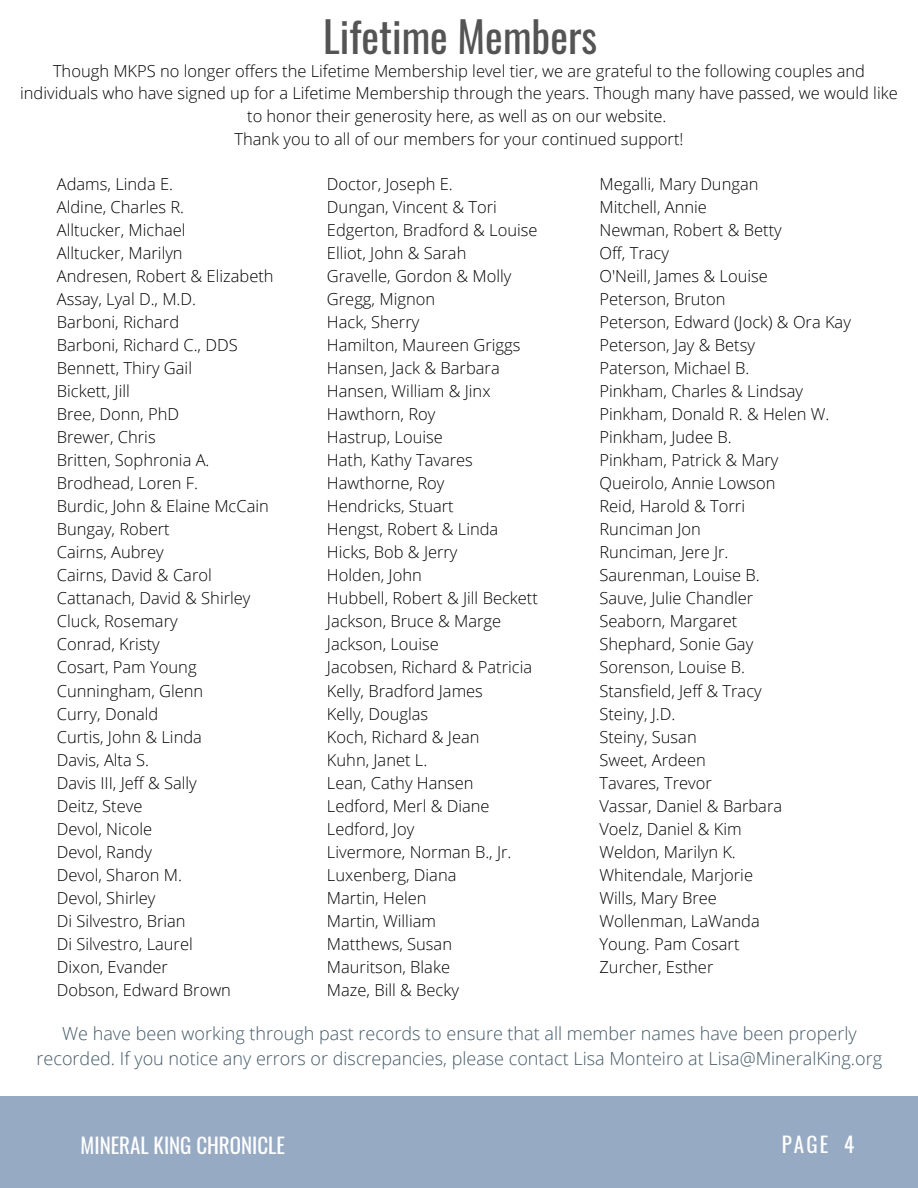
<style>
.page{position:relative;width:918px;height:1188px;background:#fff}
.page>*{position:absolute;margin:0;border:0;box-sizing:border-box;transform-origin:0 0}
.t1{font:42px "Oswald";color:#545454}
.t2{font:21px "Oswald";color:#fff}
.t3{font:300 18px/24.8px "Open Sans";color:#435967;text-align:center}
.t4{font:300 16.5px/23px "Open Sans";color:#000}
</style>
<div class="page">
<div style="left:0;top:1097px;width:918px;height:91px;background:#97aac3"></div>
<h1 class="t1" style="left:323px;top:0;width:276px">Lifetime Members</h1>
<p class="t4" style="left:20px;top:59px;width:879px;line-height:22.5px;text-align:center">Though MKPS no longer offers the Lifetime Membership level tier, we are grateful to the following couples and individuals who have signed up for a Lifetime Membership through the years. Though many have passed, we would like to honor their generosity here, as well as on our website.<br>Thank you to all of our members for your continued support!</p>
<p class="t4" style="left:57px;top:172px;width:218px">Adams, Linda E.<br>Aldine, Charles R.<br>Alltucker, Michael<br>Alltucker, Marilyn<br>Andresen, Robert &amp; Elizabeth<br>Assay, Lyal D., M.D.<br>Barboni, Richard<br>Barboni, Richard C., DDS<br>Bennett, Thiry Gail<br>Bickett, Jill<br>Bree, Donn, PhD<br>Brewer, Chris<br>Britten, Sophronia A.<br>Brodhead, Loren F.<br>Burdic, John &amp; Elaine McCain<br>Bungay, Robert<br>Cairns, Aubrey<br>Cairns, David &amp; Carol<br>Cattanach, David &amp; Shirley<br>Cluck, Rosemary<br>Conrad, Kristy<br>Cosart, Pam Young<br>Cunningham, Glenn<br>Curry, Donald<br>Curtis, John &amp; Linda<br>Davis, Alta S.<br>Davis III, Jeff &amp; Sally<br>Deitz, Steve<br>Devol, Nicole<br>Devol, Randy<br>Devol, Sharon M.<br>Devol, Shirley<br>Di Silvestro, Brian<br>Di Silvestro, Laurel<br>Dixon, Evander<br>Dobson, Edward Brown</p>
<p class="t4" style="left:327px;top:172px;width:213px">Doctor, Joseph E.<br>Dungan, Vincent &amp; Tori<br>Edgerton, Bradford &amp; Louise<br>Elliot, John &amp; Sarah<br>Gravelle, Gordon &amp; Molly<br>Gregg, Mignon<br>Hack, Sherry<br>Hamilton, Maureen Griggs<br>Hansen, Jack &amp; Barbara<br>Hansen, William &amp; Jinx<br>Hawthorn, Roy<br>Hastrup, Louise<br>Hath, Kathy Tavares<br>Hawthorne, Roy<br>Hendricks, Stuart<br>Hengst, Robert &amp; Linda<br>Hicks, Bob &amp; Jerry<br>Holden, John<br>Hubbell, Robert &amp; Jill Beckett<br>Jackson, Bruce &amp; Marge<br>Jackson, Louise<br>Jacobsen, Richard &amp; Patricia<br>Kelly, Bradford James<br>Kelly, Douglas<br>Koch, Richard &amp; Jean<br>Kuhn, Janet L.<br>Lean, Cathy Hansen<br>Ledford, Merl &amp; Diane<br>Ledford, Joy<br>Livermore, Norman B., Jr.<br>Luxenberg, Diana<br>Martin, Helen<br>Martin, William<br>Matthews, Susan<br>Mauritson, Blake<br>Maze, Bill &amp; Becky</p>
<p class="t4" style="left:599px;top:172px;width:253px">Megalli, Mary Dungan<br>Mitchell, Annie<br>Newman, Robert &amp; Betty<br>Off, Tracy<br>O'Neill, James &amp; Louise<br>Peterson, Bruton<br>Peterson, Edward (Jock) &amp; Ora Kay<br>Peterson, Jay &amp; Betsy<br>Paterson, Michael B.<br>Pinkham, Charles &amp; Lindsay<br>Pinkham, Donald R. &amp; Helen W.<br>Pinkham, Judee B.<br>Pinkham, Patrick &amp; Mary<br>Queirolo, Annie Lowson<br>Reid, Harold &amp; Torri<br>Runciman Jon<br>Runciman, Jere Jr.<br>Saurenman, Louise B.<br>Sauve, Julie Chandler<br>Seaborn, Margaret<br>Shephard, Sonie Gay<br>Sorenson, Louise B.<br>Stansfield, Jeff &amp; Tracy<br>Steiny, J.D.<br>Steiny, Susan<br>Sweet, Ardeen<br>Tavares, Trevor<br>Vassar, Daniel &amp; Barbara<br>Voelz, Daniel &amp; Kim<br>Weldon, Marilyn K.<br>Whitendale, Marjorie<br>Wills, Mary Bree<br>Wollenman, LaWanda<br>Young. Pam Cosart<br>Zurcher, Esther</p>
<p class="t3" style="left:37px;top:1021px;width:847px">We have been working through past records to ensure that all member names have been properly recorded. If you notice any errors or discrepancies, please contact Lisa Monteiro at Lisa@MineralKing.org</p>
<p class="t2" style="left:81px;top:1126px;width:206px">MINERAL KING CHRONICLE</p>
<p class="t2" style="left:782px;top:1126px;width:74px">PAGE 4</p>
</div>
